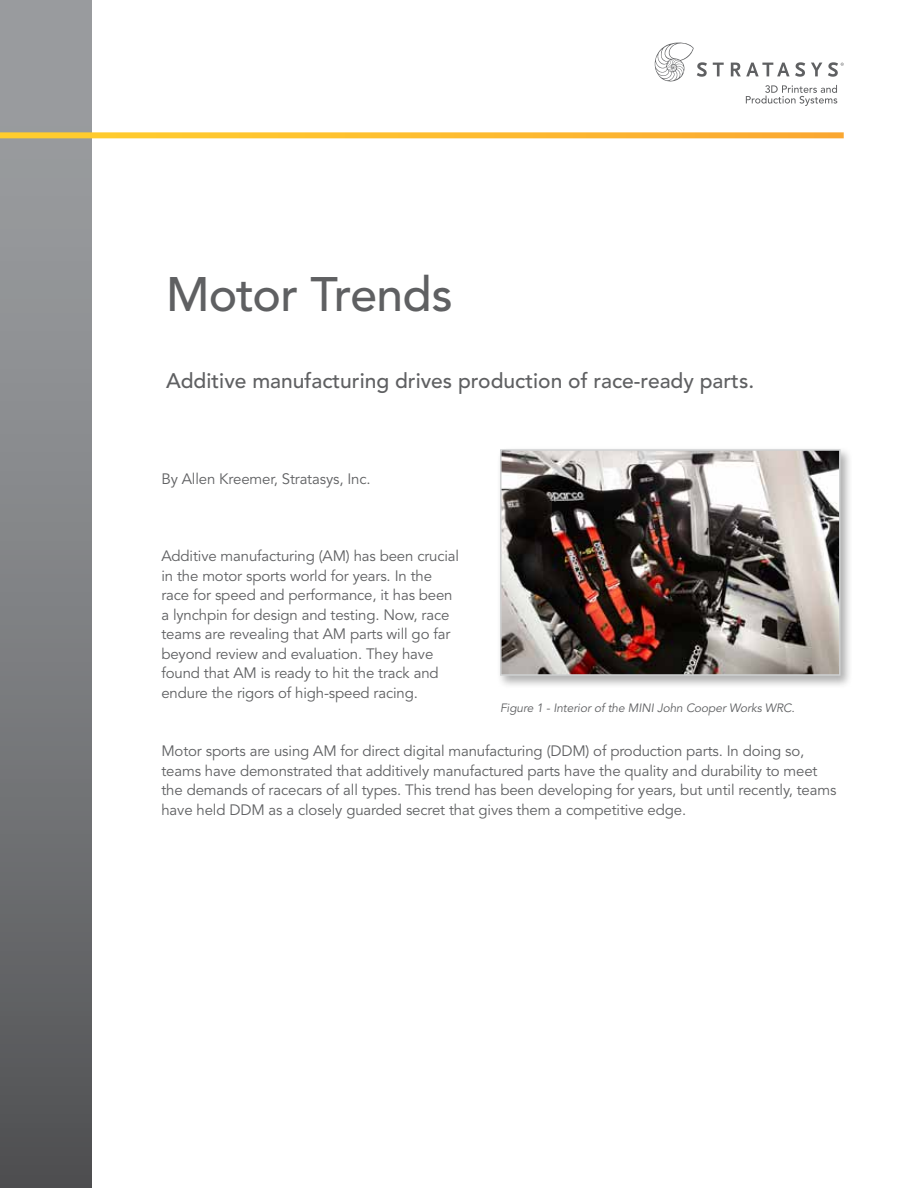
<style>
.page{position:relative;width:918px;height:1188px;background:#fff}
.page>*{position:absolute;margin:0;border:0;box-sizing:border-box;transform-origin:0 0}
.t1{font:500 48px "Avenir LT Std";letter-spacing:-.015em;color:#5f6062}
.t2{font:500 21px "Avenir LT Std";color:#5f6062}
.t3{font:15px/19.5px "Avenir LT Std";letter-spacing:-.01em;color:#5f6062}
.t4{font:italic 12px "Avenir LT Std";letter-spacing:-.01em;color:#5f6062}
</style>
<div class="page">
<div style="left:0;top:0;width:92px;height:1188px;background:linear-gradient(to bottom,#a4a7a9,#555658)"></div>
<svg style="left:713px;top:63px;width:11px;height:13px"></svg>
<svg style="left:731px;top:62px;width:74px;height:15px"></svg>
<svg style="left:811px;top:63px;width:11px;height:13px"></svg>
<svg style="left:655px;top:43px;width:52px;height:39px"></svg>
<svg style="left:746px;top:85px;width:91px;height:21px"></svg>
<svg style="left:828px;top:62px;width:16px;height:15px"></svg>
<svg style="left:0;top:132px;width:844px;height:6px"></svg>
<div style="left:497px;top:446px;width:357px;height:243px;background:#000;opacity:.32"></div>
<img style="left:503px;top:452px;width:335px;height:221px">
<div style="left:500px;top:449px;width:341px;height:227px;border:2px solid #cfd1d2"></div>
<h1 class="t1" style="left:166px;top:266px;width:288px">Motor Trends</h1>
<h2 class="t2" style="left:166px;top:369px;width:590px">Additive manufacturing drives production of race-ready parts.</h2>
<p class="t3" style="left:161px;top:470px;width:211px">By Allen Kreemer, Stratasys, Inc.</p>
<p class="t3" style="left:161px;top:547px;width:299px">Additive manufacturing (AM) has been crucial in the motor sports world for years. In the race for speed and performance, it has been a lynchpin for design and testing. Now, race teams are revealing that AM parts will go far beyond review and evaluation. They have found that AM is ready to hit the track and endure the rigors of high-speed racing.</p>
<p class="t4" style="left:500px;top:701px;width:296px">Figure 1 - Interior of the MINI John Cooper Works WRC.</p>
<p class="t3" style="left:161px;top:742px;width:676px">Motor sports are using AM for direct digital manufacturing (DDM) of production parts. In doing so, teams have demonstrated that additively manufactured parts have the quality and durability to meet the demands of racecars of all types. This trend has been developing for years, but until recently, teams have held DDM as a closely guarded secret that gives them a competitive edge.</p>
</div>
